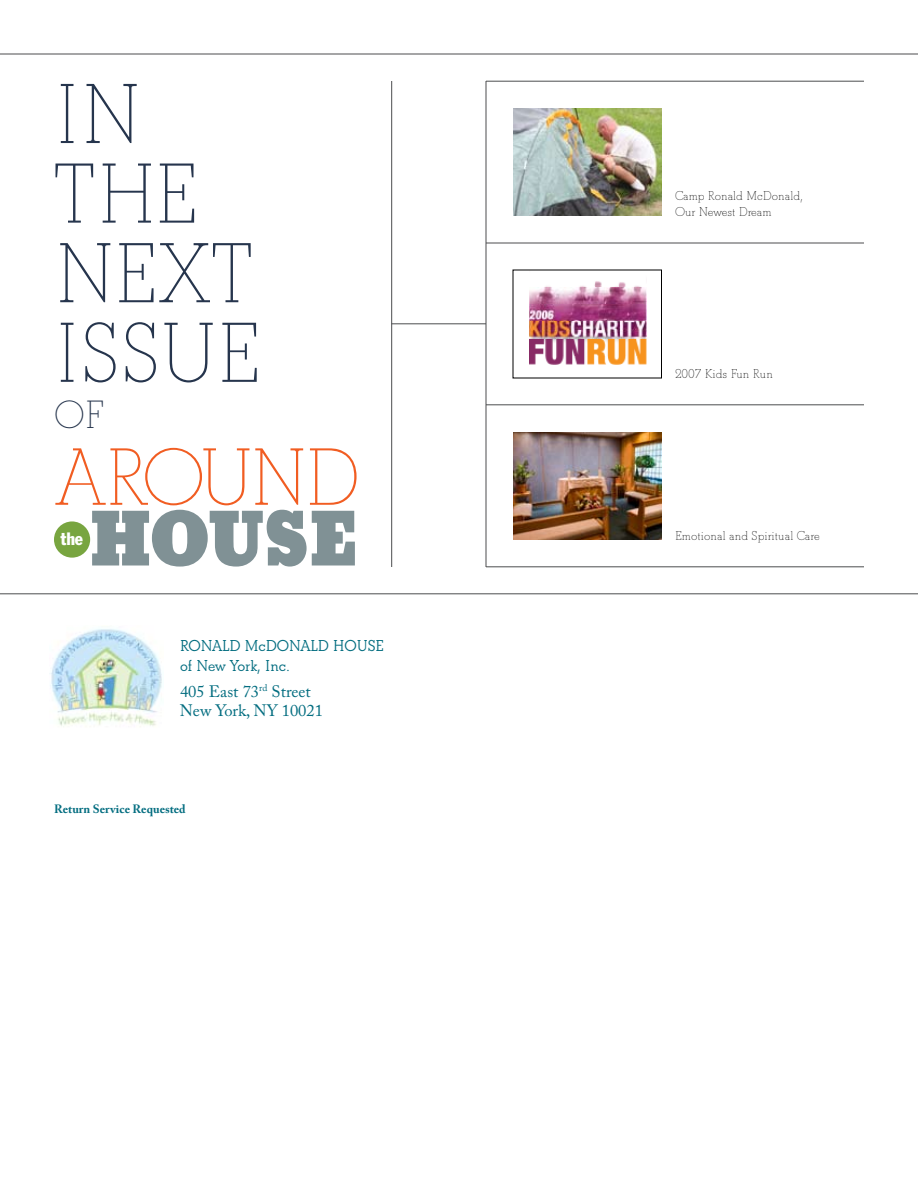
<style>
.page{position:relative;width:918px;height:1188px;background:#fff}
.page>*{position:absolute;margin:0;border:0;box-sizing:border-box;transform-origin:0 0}
.t1{font:300 88.65px/79.7px "Beton";color:#26354d}
.t2{font:300 84.6px "Beton";letter-spacing:-.06em;color:#f15d22}
.t3{font:800 82.05px "Beton";color:#809195}
.t4{font:300 41.1px "Beton";color:#26354d}
.t5{font:condensed 17.7px "Franklin Gothic";color:#fff}
.t6{font:600 16.5px/19.5px "Beton";color:#036d80}
.t7{font:16.5px/19.5px "Adobe Caslon Pro";color:#036d80}
.t8{font:300 13.5px/16.2px "Beton";color:#000}
.t9{font:700 12px "Adobe Caslon Pro";color:#036d80}
</style>
<div class="page">
<hr style="left:0;top:54px;width:918px;height:1px;background:#4c4d4f">
<hr style="left:0;top:594px;width:918px;height:1px;background:#4c4d4f">
<img style="left:49px;top:628px;width:113px;height:98px">
<hr style="left:391px;top:81px;width:1px;height:486px;background:#4c4d4f">
<hr style="left:392px;top:324px;width:94px;height:1px;background:#4c4d4f">
<hr style="left:486px;top:81px;width:1px;height:486px;background:#4c4d4f">
<hr style="left:486px;top:405px;width:378px;height:1px;background:#4c4d4f">
<hr style="left:486px;top:567px;width:378px;height:1px;background:#4c4d4f">
<hr style="left:486px;top:81px;width:378px;height:1px;background:#4c4d4f">
<hr style="left:486px;top:243px;width:378px;height:1px;background:#4c4d4f">
<div style="left:54px;top:521px;width:36px;height:37px;background:#78a540;border-radius:50%"></div>
<img style="left:514px;top:108px;width:148px;height:108px">
<img style="left:514px;top:432px;width:148px;height:108px">
<img style="left:530px;top:281px;width:116px;height:83px">
<h1 class="t1" style="left:54px;top:79px;width:181px">in<br>the<br>ne xt issu</h1>
<h1 class="t1" style="left:216px;top:318px;width:46px">E</h1>
<h3 class="t4" style="left:54px;top:393px;width:48px">OF</h3>
<h2 class="t2" style="left:57px;top:433px;width:305px">AROUND</h2>
<h3 class="t5" style="left:61px;top:528px;width:24px">the</h3>
<h3 class="t3" style="left:90px;top:490px;width:269px">HOUSE</h3>
<p class="t6" style="left:180px;top:636px;width:204px">RONALD McDONALD HOUSE of New York, Inc.</p>
<p class="t7" style="left:180px;top:682px;width:145px">405 East 73<sup>rd</sup> Street<br>New York, NY 10021</p>
<p class="t9" style="left:54px;top:802px;width:133px">Return Service Requested</p>
<p class="t8" style="left:675px;top:188px;width:130px">Camp Ronald McDonald,<br>Our Newest Dream</p>
<p class="t8" style="left:675px;top:366px;width:99px">2007 Kids Fun Run</p>
<p class="t8" style="left:675px;top:528px;width:146px">Emotional and Spiritual Care</p>
</div>
